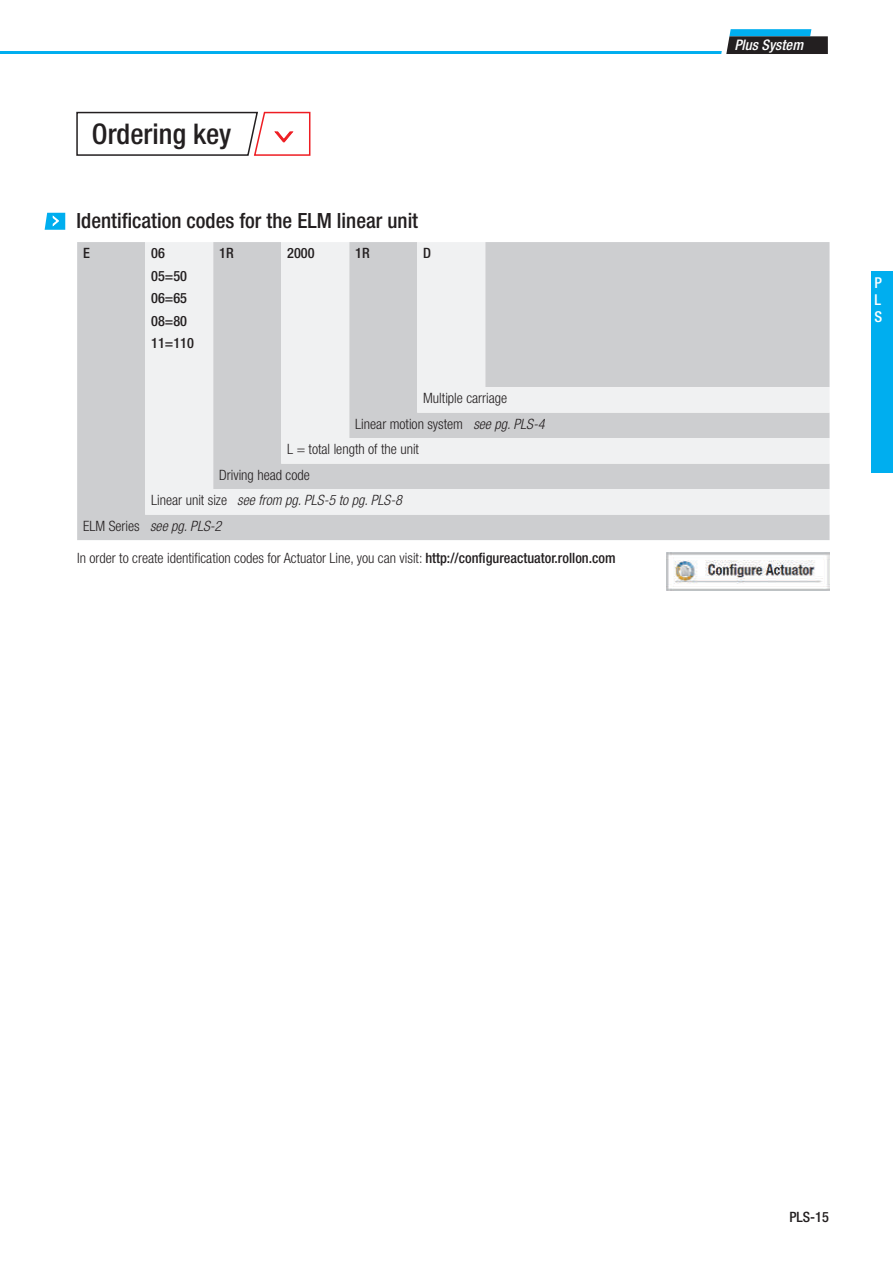
<style>
.page{position:relative;width:893px;height:1263px;background:#fff}
.page>*{position:absolute;margin:0;border:0;box-sizing:border-box;transform-origin:0 0}
.t1{font:500 condensed 28.5px "Helvetica Neue LT Std";color:#231f20}
.t2{font:500 condensed 21px "Helvetica Neue LT Std";color:#231f20}
.t3{font:500 condensed 15px/16.6px "Helvetica Neue LT Std";color:#fff;text-align:justify}
.t4{font:italic 500 condensed 14.55px "Helvetica Neue LT Std";color:#fff}
.t5{font:300 condensed 14.25px "Helvetica Neue LT Std";color:#231f20}
.t6{font:italic 300 condensed 14.25px "Helvetica Neue LT Std";color:#231f20}
.t7{font:500 condensed 14.25px/22.5px "Helvetica Neue LT Std";color:#231f20}
.s1{font-style:italic}
.s2{font-style:normal}
.s3{font-weight:500}
</style>
<div class="page">
<div style="left:871px;top:272px;width:22px;height:201px;background:#00aeef"></div>
<svg style="left:0;top:29px;width:828px;height:25px"></svg>
<svg style="left:76px;top:111px;width:235px;height:45px"></svg>
<svg style="left:45px;top:213px;width:20px;height:17px"></svg>
<div style="left:77px;top:242px;width:752px;height:298px;background:#cdced0"></div>
<svg style="left:145px;top:242px;width:684px;height:273px;fill:#cdced0"></svg>
<img style="left:666px;top:553px;width:163px;height:38px">
<h1 class="t1" style="left:92px;top:123px;width:141px">Ordering key</h1>
<h2 class="t2" style="left:77px;top:213px;width:343px">Identification codes for the ELM linear unit</h2>
<p class="t7" style="left:83px;top:243px;width:8px">E</p>
<p class="t7" style="left:151px;top:243px;width:44px">06<br>05=50<br>06=65<br>08=80<br>11=110</p>
<p class="t7" style="left:219px;top:243px;width:16px">1R</p>
<p class="t7" style="left:287px;top:243px;width:29px">2000</p>
<p class="t7" style="left:355px;top:243px;width:16px">1R</p>
<p class="t7" style="left:423px;top:243px;width:9px">D</p>
<p class="t5" style="left:423px;top:393px;width:86px">Multiple carriage</p>
<p class="t5" style="left:355px;top:419px;width:191px">Linear motion system <span class="s1">see pg. PLS-4</span></p>
<p class="t5" style="left:287px;top:444px;width:133px">L = total length of the unit</p>
<p class="t5" style="left:219px;top:470px;width:92px">Driving head code</p>
<p class="t6" style="left:151px;top:492px;width:252px"><span class="s2">Linear unit size</span> see from pg. PLS-5 to pg. PLS-8</p>
<p class="t6" style="left:83px;top:518px;width:140px"><span class="s2">ELM Series</span> see pg. PLS-2</p>
<p class="t5" style="left:77px;top:553px;width:540px">In order to create identification codes for Actuator Line, you can visit: <span class="s3">http://configureactuator.rollon.com</span></p>
<p class="t4" style="left:734px;top:36px;width:70px">Plus System</p>
<p class="t3" style="left:874px;top:276px;width:9px">P L S</p>
<p class="t7" style="left:789px;top:1207px;width:41px">PLS-15</p>
</div>
